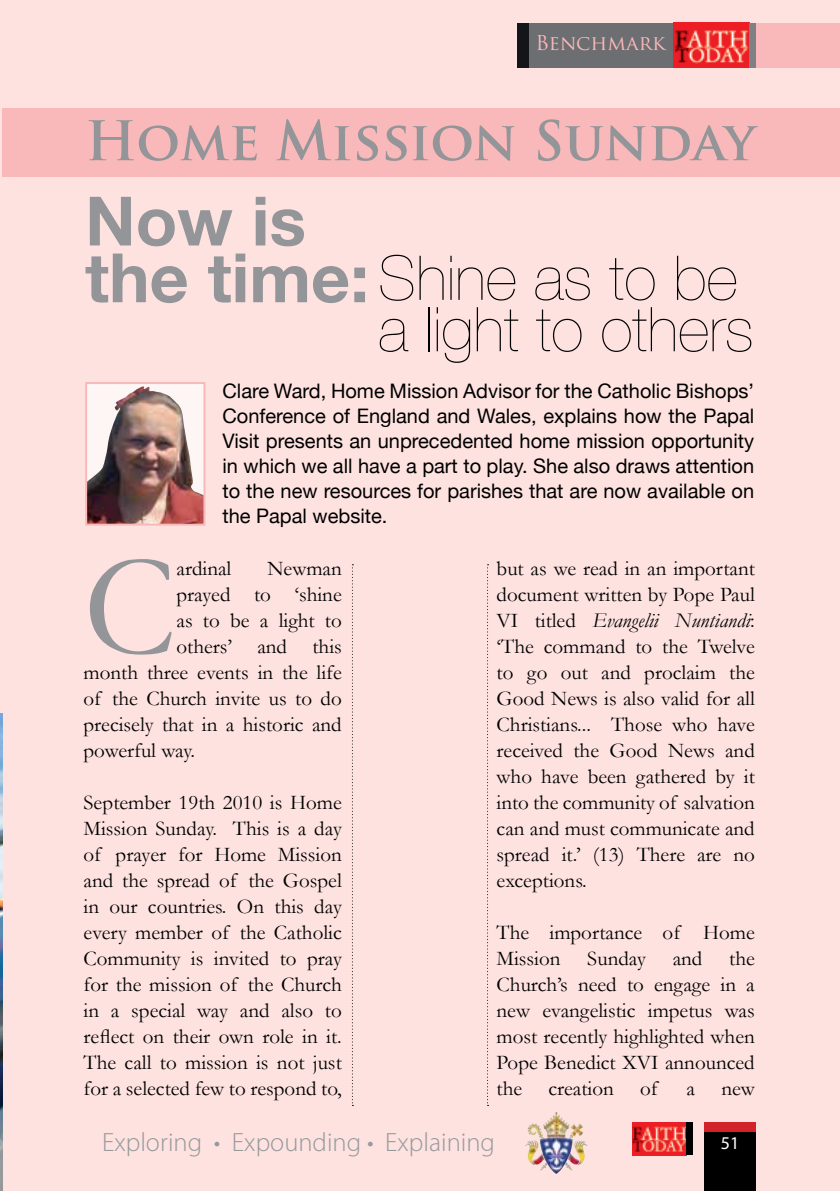
<style>
.page{position:relative;width:840px;height:1191px;background:#fff}
.page>*{position:absolute;margin:0;border:0;box-sizing:border-box;transform-origin:0 0}
.t1{font:146px "Garamond";color:#939598}
.t2{font:700 68.2px "Helvetica Neue";color:#939598}
.t3{font:200 61.8px/51.4px "Helvetica Neue";color:#000;text-align:right}
.t4{font:700 53.2px "Trajan Pro";letter-spacing:-.005em;color:#939598}
.t5{font:300 26.4px "Myriad Pro";color:#97999c}
.t6{font:21px/26px "Garamond";color:#000;text-align:justify}
.t7{font:20px/25px "Helvetica Neue";color:#000;text-align:justify}
.t8{font:20px "Trajan Pro";color:#f9b9ba}
.t9{font:18px "Myriad Pro";color:#fff}
.s1{font-weight:700;font-size:68.2px;color:#939598}
.s2{font-style:italic}
</style>
<div class="page">
<hr style="left:0;top:0;width:1px;height:1191px;background:#fde2e0">
<div style="left:1px;top:0;width:838px;height:1191px;background:#fde2e0"></div>
<div style="left:3px;top:108px;width:836px;height:68px;background:#f9b9ba"></div>
<img style="left:0;top:713px;width:3px;height:478px">
<img style="left:88px;top:385px;width:114px;height:137px">
<div style="left:85px;top:382px;width:120px;height:143px;border:2px solid #f9b9ba"></div>
<img style="left:672px;top:23px;width:76px;height:44px">
<div style="left:528px;top:23px;width:144px;height:44px;background:#6d6e71"></div>
<div style="left:517px;top:23px;width:11px;height:44px;background:#131518"></div>
<div style="left:755px;top:23px;width:84px;height:44px;background:#f9b9ba"></div>
<div style="left:704px;top:1131px;width:51px;height:60px;background:#000"></div>
<div style="left:748px;top:23px;width:7px;height:44px;background:#7e8083"></div>
<div style="left:704px;top:1122px;width:51px;height:9px;background:#d2232a"></div>
<img style="left:632px;top:1122px;width:53px;height:33px">
<div style="left:685px;top:1122px;width:7px;height:33px;background:#000"></div>
<img style="left:530px;top:1112px;width:48px;height:25px">
<svg style="left:487px;top:564px;width:1px;height:542px"></svg>
<svg style="left:351px;top:564px;width:2px;height:542px"></svg>
<p class="t8" style="left:535px;top:30px;width:131px">Benchmark</p>
<h3 class="t4" style="left:85px;top:108px;width:671px">Home Mission Sunday</h3>
<h2 class="t2" style="left:85px;top:179px;width:222px">Now is</h2>
<h3 class="t3" style="left:85px;top:252px;width:669px"><span class="s1">the time:</span>Shine as to be a light to others</h3>
<p class="t7" style="left:222px;top:378px;width:533px">Clare Ward, Home Mission Advisor for the Catholic Bishops’ Conference of England and Wales, explains how the Papal Visit presents an unprecedented home mission opportunity in which we all have a part to play. She also draws attention to the new resources for parishes that are now available on the Papal website.</p>
<h1 class="t1" style="left:83px;top:519px;width:94px">C</h1>
<p class="t6" style="left:176px;top:555px;width:56px">ardinal</p>
<p class="t6" style="left:267px;top:555px;width:76px">Newman</p>
<p class="t6" style="left:176px;top:581px;width:167px">prayed to ‘shine</p>
<p class="t6" style="left:176px;top:607px;width:167px">as to be a light to</p>
<p class="t6" style="left:176px;top:633px;width:167px">others’ and this</p>
<p class="t6" style="left:83px;top:659px;width:259px">month three events in the life</p>
<p class="t6" style="left:83px;top:685px;width:259px">of the Church invite us to do</p>
<p class="t6" style="left:83px;top:711px;width:259px">precisely that in a historic and</p>
<p class="t6" style="left:83px;top:737px;width:113px">powerful way.</p>
<p class="t6" style="left:83px;top:789px;width:259px">September 19th 2010 is Home Mission Sunday. This is a day of prayer for Home Mission and the spread of the Gospel in our countries. On this day every member of the Catholic Community is invited to pray for the mission of the Church in a special way and also to reflect on their own role in it.<br>The call to mission is not just for a selected few to respond to,</p>
<p class="t6" style="left:496px;top:555px;width:259px">but as we read in an important document written by Pope Paul VI titled <span class="s2">Evangelii Nuntiandi</span>: ‘The command to the Twelve to go out and proclaim the Good News is also valid for all Christians... Those who have received the Good News and who have been gathered by it into the community of salvation can and must communicate and spread it.’ (13) There are no exceptions.</p>
<p class="t6" style="left:496px;top:919px;width:259px">The importance of Home<br>Mission</p>
<p class="t6" style="left:587px;top:945px;width:60px">Sunday</p>
<p class="t6" style="left:672px;top:945px;width:31px">and</p>
<p class="t6" style="left:496px;top:945px;width:259px;text-indent:232px">the Church’s need to engage in a new evangelistic impetus was most recently highlighted when Pope Benedict XVI announced the creation of</p>
<p class="t6" style="left:686px;top:1075px;width:70px">a new</p>
<p class="t5" style="left:102px;top:1127px;width:394px">Exploring • Expounding • Explaining</p>
<p class="t9" style="left:720px;top:1131px;width:20px">51</p>
</div>
